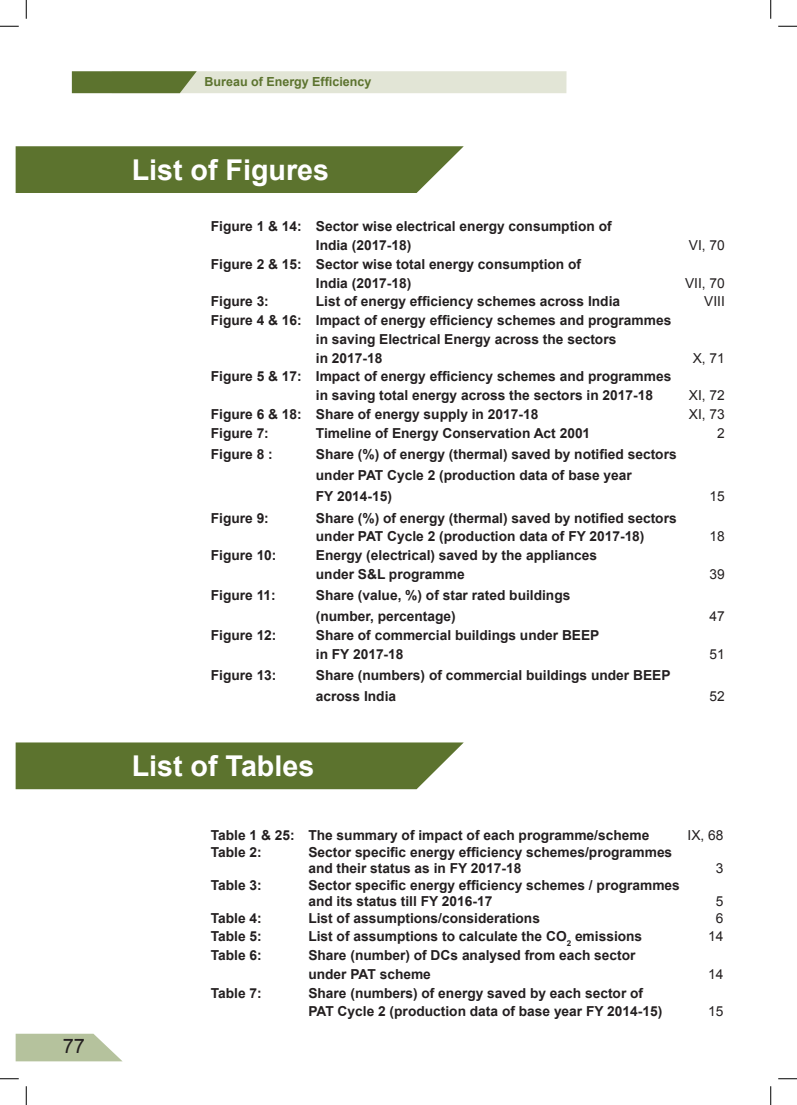
<style>
.page{position:relative;width:797px;height:1105px;background:#fff}
.page>*{position:absolute;margin:0;border:0;box-sizing:border-box;transform-origin:0 0}
.t1{font:700 28.62px "Arial";color:#fff}
.t2{font:20px "Arial";color:#231f20}
.t3{font:700 13.75px/18.8px "Arial";color:#231f20}
.t4{font:13.75px "Arial";color:#231f20}
.t5{font:700 12.5px "Arial";color:#5c732e}
</style>
<div class="page">
<div style="left:112px;top:71px;width:454px;height:22px;background:#e2e5d6"></div>
<svg style="left:16px;top:1034px;width:106px;height:27px;background:#becaa9"></svg>
<svg style="left:72px;top:71px;width:125px;height:22px;background:#667c3b"></svg>
<svg style="left:16px;top:146px;width:448px;height:47px;background:#657b3a"></svg>
<svg style="left:16px;top:742px;width:448px;height:47px;background:#667b3b"></svg>
<svg style="left:0;top:25px;width:19px;height:2px"></svg>
<svg style="left:778px;top:25px;width:19px;height:2px"></svg>
<svg style="left:0;top:1078px;width:19px;height:1px"></svg>
<svg style="left:778px;top:1078px;width:19px;height:1px"></svg>
<svg style="left:25px;top:0;width:2px;height:19px"></svg>
<svg style="left:25px;top:1086px;width:2px;height:19px"></svg>
<svg style="left:770px;top:0;width:1px;height:19px"></svg>
<svg style="left:770px;top:1086px;width:1px;height:19px"></svg>
<h2 class="t2" style="left:63px;top:1033px;width:24px">77</h2>
<p class="t5" style="left:205px;top:74px;width:168px">Bureau of Energy Efficiency</p>
<p class="t1" style="left:132px;top:151px;width:199px">List of Figures</p>
<p class="t3" style="left:316px;top:218px;width:297px;text-indent:-105px">Figure 1 &amp; 14: Sector wise electrical energy consumption of<br>India (2017-18)</p>
<p class="t3" style="left:316px;top:255px;width:267px;text-indent:-105px">Figure 2 &amp; 15: Sector wise total energy consumption of<br>India (2017-18)</p>
<p class="t4" style="left:689px;top:236px;width:37px">VI, 70</p>
<p class="t4" style="left:685px;top:274px;width:41px">VII, 70</p>
<p class="t3" style="left:211px;top:293px;width:60px">Figure 3:</p>
<p class="t3" style="left:316px;top:293px;width:306px">List of energy efficiency schemes across India</p>
<p class="t4" style="left:704px;top:292px;width:22px">VIII</p>
<p class="t3" style="left:316px;top:311px;width:357px;text-indent:-105px">Figure 4 &amp; 16: Impact of energy efficiency schemes and programmes in saving Electrical Energy across the sectors<br>in 2017-18</p>
<p class="t4" style="left:692px;top:349px;width:34px">X, 71</p>
<p class="t3" style="left:316px;top:368px;width:357px;text-indent:-105px">Figure 5 &amp; 17: Impact of energy efficiency schemes and programmes in saving total energy across the sectors in 2017-18</p>
<p class="t4" style="left:689px;top:386px;width:37px">XI, 72</p>
<p class="t3" style="left:211px;top:405px;width:329px">Figure 6 &amp; 18: Share of energy supply in 2017-18</p>
<p class="t4" style="left:689px;top:405px;width:37px">XI, 73</p>
<p class="t3" style="left:211px;top:424px;width:60px">Figure 7:</p>
<p class="t3" style="left:316px;top:424px;width:276px">Timeline of Energy Conservation Act 2001</p>
<p class="t4" style="left:717px;top:424px;width:9px">2</p>
<p class="t3" style="left:211px;top:445px;width:63px">Figure 8 :</p>
<p class="t3" style="left:316px;top:445px;width:362px">Share (%) of energy (thermal) saved by notified sectors</p>
<p class="t3" style="left:316px;top:465px;width:317px;line-height:21.2px">under PAT Cycle 2 (production data of base year<br>FY 2014-15)</p>
<p class="t4" style="left:709px;top:487px;width:17px">15</p>
<p class="t3" style="left:211px;top:509px;width:60px">Figure 9:</p>
<p class="t3" style="left:316px;top:509px;width:362px">Share (%) of energy (thermal) saved by notified sectors</p>
<p class="t3" style="left:316px;top:528px;width:330px">under PAT Cycle 2 (production data of FY 2017-18)</p>
<p class="t4" style="left:709px;top:527px;width:17px">18</p>
<p class="t3" style="left:211px;top:546px;width:67px">Figure 10:</p>
<p class="t3" style="left:316px;top:546px;width:283px">Energy (electrical) saved by the appliances under S&amp;L programme</p>
<p class="t4" style="left:709px;top:565px;width:17px">39</p>
<p class="t3" style="left:211px;top:586px;width:66px">Figure 11:</p>
<p class="t3" style="left:316px;top:585px;width:256px;line-height:21.2px">Share (value, %) of star rated buildings (number, percentage)</p>
<p class="t3" style="left:211px;top:626px;width:67px">Figure 12:</p>
<p class="t3" style="left:316px;top:626px;width:285px">Share of commercial buildings under BEEP in FY 2017-18</p>
<p class="t3" style="left:211px;top:666px;width:67px">Figure 13:</p>
<p class="t3" style="left:316px;top:665px;width:356px;line-height:21.2px">Share (numbers) of commercial buildings under BEEP across India</p>
<p class="t1" style="left:132px;top:747px;width:184px">List of Tables</p>
<p class="t4" style="left:709px;top:607px;width:17px">47</p>
<p class="t4" style="left:709px;top:645px;width:17px">51</p>
<p class="t4" style="left:709px;top:687px;width:17px">52</p>
<p class="t3" style="left:211px;top:826px;width:440px">Table 1 &amp; 25: The summary of impact of each programme/scheme</p>
<p class="t4" style="left:687px;top:826px;width:37px">IX, 68</p>
<p class="t3" style="left:211px;top:843px;width:52px">Table 2:</p>
<p class="t3" style="left:308px;top:844px;width:365px;line-height:16.5px">Sector specific energy efficiency schemes/programmes and their status as in FY 2017-18</p>
<p class="t4" style="left:716px;top:859px;width:9px">3</p>
<p class="t3" style="left:211px;top:876px;width:52px">Table 3:</p>
<p class="t3" style="left:308px;top:877px;width:373px;line-height:16.5px">Sector specific energy efficiency schemes / programmes and its status till FY 2016-17</p>
<p class="t4" style="left:716px;top:892px;width:9px">5</p>
<p class="t3" style="left:211px;top:909px;width:52px">Table 4:</p>
<p class="t3" style="left:308px;top:909px;width:233px">List of assumptions/considerations</p>
<p class="t4" style="left:716px;top:909px;width:9px">6</p>
<p class="t3" style="left:211px;top:928px;width:52px">Table 5:</p>
<p class="t3" style="left:308px;top:928px;width:335px">List of assumptions to calculate the CO<sub>2</sub> emissions</p>
<p class="t4" style="left:708px;top:927px;width:17px">14</p>
<p class="t3" style="left:211px;top:946px;width:52px">Table 6:</p>
<p class="t3" style="left:308px;top:946px;width:329px">Share (number) of DCs analysed from each sector under PAT scheme</p>
<p class="t4" style="left:708px;top:965px;width:17px">14</p>
<p class="t3" style="left:211px;top:984px;width:52px">Table 7:</p>
<p class="t3" style="left:308px;top:984px;width:355px">Share (numbers) of energy saved by each sector of<br>PAT Cycle 2 (production data of base year FY 2014-15)</p>
<p class="t4" style="left:708px;top:1002px;width:17px">15</p>
</div>
